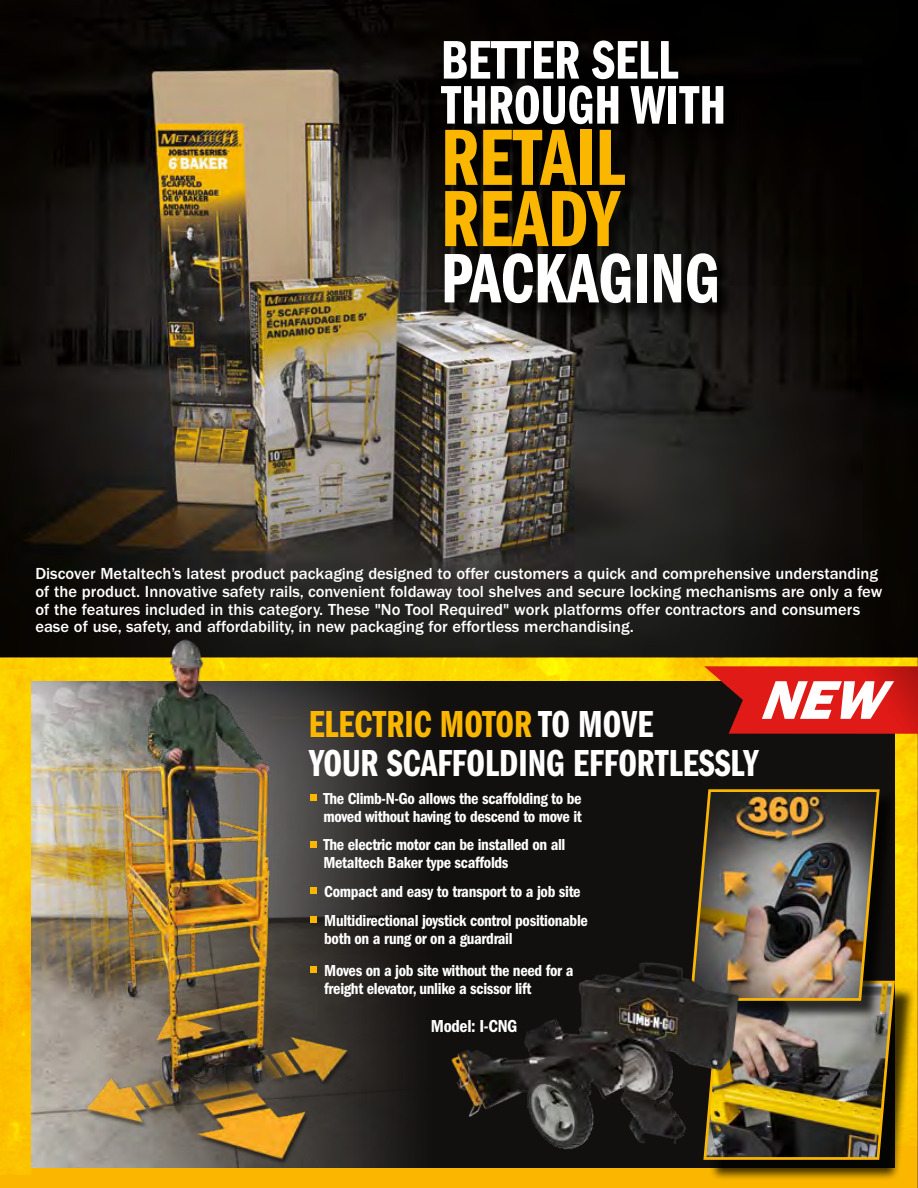
<style>
.page{position:relative;width:918px;height:1188px;background:#fff}
.page>*{position:absolute;margin:0;border:0;box-sizing:border-box;transform-origin:0 0}
.t1{font:82.5px/61.2px "ITC Franklin Gothic Std Dm Cp";color:#fbb700}
.t2{font:72.45px "ITC Franklin Gothic Std Dm Cp";color:#fff}
.t3{font:56.25px/45px "ITC Franklin Gothic Std Dm Cp";color:#fff}
.t4{font:italic 54.9px "ITC Franklin Gothic Std Hvy";color:#fff}
.t5{font:39px/39px "ITC Franklin Gothic Std Dm Cp";color:#fff}
.t6{font:18px "ITC Franklin Gothic Std Dm Cd";letter-spacing:-.02em;color:#fff}
.t7{font:500 16.65px/18px "ITC Franklin Gothic Std";color:#fff}
.t8{font:16.5px/18px "ITC Franklin Gothic Std Dm Cd";letter-spacing:-.02em;color:#fff}
.s1{color:#fbb700}
</style>
<div class="page">
<img style="left:0;top:0;width:918px;height:658px">
<svg style="left:0;top:658px;width:918px;height:530px;background:#f6c201"></svg>
<div style="left:24px;top:681px;width:870px;height:486px;background:#12100e"></div>
<img style="left:0;top:669px;width:31px;height:506px">
<img style="left:31px;top:636px;width:402px;height:525px">
<svg style="left:704px;top:666px;width:214px;height:68px;background:#c51a14"></svg>
<div style="left:310px;top:794px;width:7px;height:7px;background:#fbb700"></div>
<div style="left:310px;top:841px;width:7px;height:6px;background:#fbb700"></div>
<div style="left:310px;top:887px;width:7px;height:7px;background:#fbb700"></div>
<div style="left:310px;top:916px;width:7px;height:7px;background:#fbb700"></div>
<div style="left:310px;top:966px;width:7px;height:7px;background:#fbb700"></div>
<div style="left:709px;top:986px;width:207px;height:195px;background:#000;opacity:.75"></div>
<img style="left:693px;top:788px;width:203px;height:373px">
<img style="left:451px;top:955px;width:292px;height:197px">
<div style="left:443px;top:43px;width:299px;height:279px;background:#000;opacity:.75"></div>
<h3 class="t3" style="left:441px;top:38px;width:287px">BETTER SELL<br>THROUGH WITH</h3>
<h1 class="t1" style="left:441px;top:128px;width:186px">RETAIL<br>READY</h1>
<h2 class="t2" style="left:441px;top:239px;width:280px">PACKAGING</h2>
<p class="t7" style="left:35px;top:564px;width:849px">Discover Metaltech’s latest product packaging designed to offer customers a quick and comprehensive understanding of the product. Innovative safety rails, convenient foldaway tool shelves and secure locking mechanisms are only a few of the features included in this category. These "No Tool Required" work platforms offer contractors and consumers ease of use, safety, and affordability, in new packaging for effortless merchandising.</p>
<h3 class="t4" style="left:759px;top:668px;width:147px">NEW</h3>
<h3 class="t5" style="left:309px;top:705px;width:452px"><span class="s1">ELECTRIC MOTOR</span> TO MOVE<br>YOUR SCAFFOLDING EFFORTLESSLY</h3>
<p class="t8" style="left:323px;top:789px;width:260px">The Climb-N-Go allows the scaffolding to be moved without having to descend to move it</p>
<p class="t8" style="left:323px;top:836px;width:244px">The electric motor can be installed on all<br>Metaltech Baker type scaffolds</p>
<p class="t8" style="left:324px;top:877px;width:265px;line-height:28.8px">Compact and easy to transport to a job site<br>Multidirectional joystick control positionable</p>
<p class="t8" style="left:324px;top:923px;width:251px;line-height:31.5px">both on a rung or on a guardrail<br>Moves on a job site without the need for a</p>
<p class="t8" style="left:324px;top:979px;width:209px">freight elevator, unlike a scissor lift</p>
<p class="t6" style="left:431px;top:1015px;width:88px">Model: I-CNG</p>
</div>
